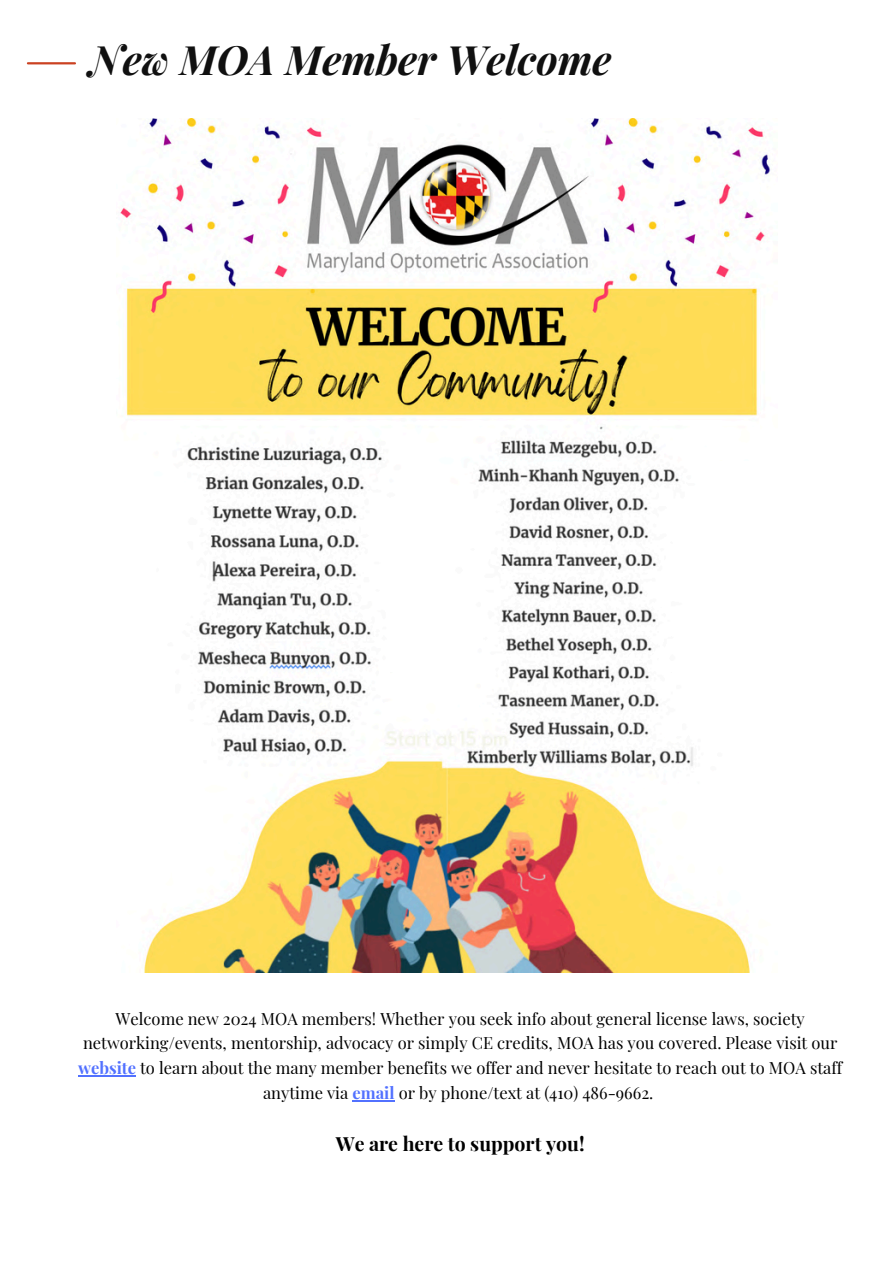
<style>
.page{position:relative;width:894px;height:1264px;background:#fff}
.page>*{position:absolute;margin:0;border:0;box-sizing:border-box;transform-origin:0 0}
.t1{font:italic 700 40.5px "Playfair Display";color:#101010}
.t2{font:700 19.5px "Playfair Display";color:#000}
.t3{font:16.5px/24.8px "Playfair Display";color:#000;text-align:center}
.s1{font-weight:700;color:#5271ff}
</style>
<div class="page">
<hr style="left:28px;top:62px;width:47px;height:2px;background:#cb4222">
<img style="left:120px;top:118px;width:651px;height:854px">
<hr style="left:78px;top:1075px;width:58px;height:1px;background:#5271ff">
<hr style="left:352px;top:1099px;width:42px;height:2px;background:#5271ff">
<h2 class="t1" style="left:89px;top:31px;width:523px">New MOA Member Welcome</h2>
<p class="t3" style="left:78px;top:1005px;width:765px">Welcome new 2024 MOA members! Whether you seek info about general license laws, society networking/events, mentorship, advocacy or simply CE credits, MOA has you covered. Please visit our <span class="s1">website</span> to learn about the many member benefits we offer and never hesitate to reach out to MOA staff anytime via <span class="s1">email</span> or by phone/text at (410) 486-9662.</p>
<p class="t2" style="left:336px;top:1129px;width:250px">We are here to support you!</p>
</div>
